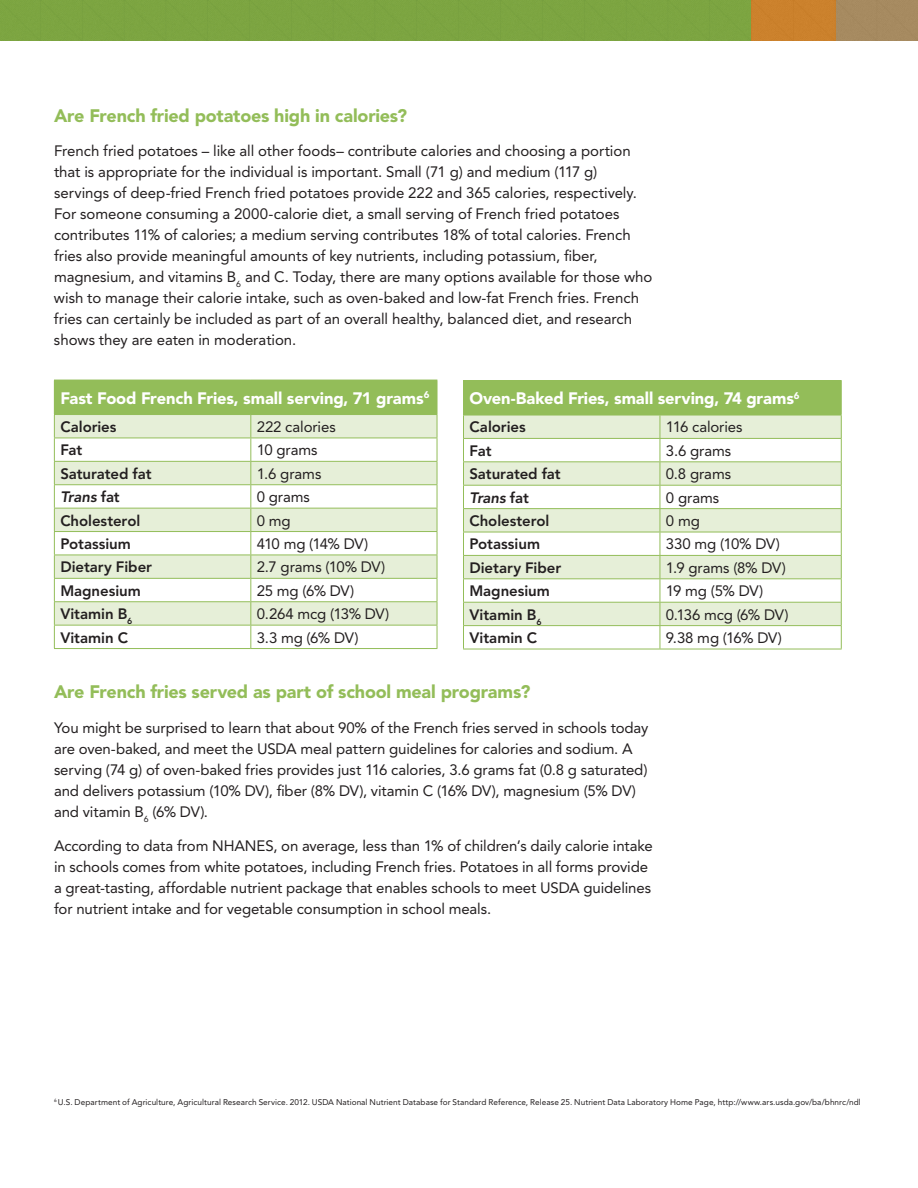
<style>
.page{position:relative;width:918px;height:1188px;background:#fff}
.page>*{position:absolute;margin:0;border:0;box-sizing:border-box;transform-origin:0 0}
.t1{font:900 18px "Avenir";letter-spacing:-.01em;color:#93bd59}
.t2{font:900 16.5px "Avenir";letter-spacing:-.01em;color:#fff}
.t3{font:15px/21px "Avenir";letter-spacing:-.005em;color:#231f20}
.t4{font:800 15px "Avenir";letter-spacing:-.005em;color:#231f20}
.t5{font:italic 800 15px "Avenir";letter-spacing:-.01em;color:#231f20}
.t6{font:8.25px "Avenir";letter-spacing:.005em;color:#231f20}
.s1{font-style:normal}
</style>
<div class="page">
<div style="left:0;top:0;width:751px;height:40px;background:#7ca541"></div>
<div style="left:835px;top:0;width:83px;height:40px;background:#a68a60"></div>
<div style="left:751px;top:0;width:84px;height:40px;background:#cb812c"></div>
<hr style="left:917px;top:0;width:1px;height:40px;background:#b3976d">
<div style="left:54px;top:380px;width:383px;height:35px;background:#93bd59"></div>
<div style="left:55px;top:415px;width:382px;height:23px;background:#e6efd8"></div>
<svg style="left:55px;top:439px;width:382px;height:209px"></svg>
<hr style="left:437px;top:380px;width:1px;height:34px;background:#93bd59">
<hr style="left:54px;top:438px;width:197px;height:1px;background:#93bd59">
<hr style="left:251px;top:438px;width:186px;height:1px;background:#93bd59">
<hr style="left:54px;top:461px;width:197px;height:1px;background:#93bd59">
<hr style="left:251px;top:461px;width:186px;height:1px;background:#93bd59">
<hr style="left:54px;top:484px;width:197px;height:1px;background:#93bd59">
<hr style="left:251px;top:484px;width:186px;height:1px;background:#93bd59">
<hr style="left:54px;top:508px;width:197px;height:1px;background:#93bd59">
<hr style="left:251px;top:508px;width:186px;height:1px;background:#93bd59">
<hr style="left:54px;top:531px;width:197px;height:1px;background:#93bd59">
<hr style="left:251px;top:531px;width:186px;height:1px;background:#93bd59">
<hr style="left:54px;top:555px;width:197px;height:1px;background:#93bd59">
<hr style="left:251px;top:555px;width:186px;height:1px;background:#93bd59">
<hr style="left:54px;top:578px;width:197px;height:1px;background:#93bd59">
<hr style="left:251px;top:578px;width:186px;height:1px;background:#93bd59">
<hr style="left:54px;top:601px;width:197px;height:1px;background:#93bd59">
<hr style="left:251px;top:601px;width:186px;height:1px;background:#93bd59">
<hr style="left:54px;top:625px;width:197px;height:1px;background:#93bd59">
<svg style="left:54px;top:415px;width:1px;height:233px"></svg>
<hr style="left:251px;top:625px;width:186px;height:1px;background:#93bd59">
<svg style="left:250px;top:415px;width:1px;height:233px"></svg>
<svg style="left:437px;top:415px;width:1px;height:233px"></svg>
<hr style="left:54px;top:648px;width:197px;height:1px;background:#93bd59">
<hr style="left:251px;top:648px;width:186px;height:1px;background:#93bd59">
<div style="left:464px;top:381px;width:377px;height:34px;background:#93bd59"></div>
<div style="left:464px;top:416px;width:377px;height:22px;background:#e6efd8"></div>
<svg style="left:464px;top:439px;width:377px;height:210px"></svg>
<hr style="left:463px;top:380px;width:197px;height:1px;background:#93bd59">
<hr style="left:463px;top:381px;width:1px;height:34px;background:#93bd59">
<hr style="left:660px;top:380px;width:182px;height:1px;background:#93bd59">
<hr style="left:841px;top:381px;width:1px;height:34px;background:#93bd59">
<hr style="left:463px;top:415px;width:197px;height:1px;background:#93bd59">
<hr style="left:660px;top:415px;width:182px;height:1px;background:#93bd59">
<hr style="left:463px;top:438px;width:197px;height:1px;background:#93bd59">
<hr style="left:660px;top:438px;width:182px;height:1px;background:#93bd59">
<hr style="left:463px;top:461px;width:197px;height:1px;background:#93bd59">
<hr style="left:660px;top:461px;width:182px;height:1px;background:#93bd59">
<hr style="left:463px;top:485px;width:197px;height:1px;background:#93bd59">
<hr style="left:660px;top:485px;width:182px;height:1px;background:#93bd59">
<hr style="left:463px;top:508px;width:197px;height:1px;background:#93bd59">
<hr style="left:660px;top:508px;width:182px;height:1px;background:#93bd59">
<hr style="left:463px;top:532px;width:197px;height:1px;background:#93bd59">
<hr style="left:660px;top:532px;width:182px;height:1px;background:#93bd59">
<hr style="left:463px;top:555px;width:197px;height:1px;background:#93bd59">
<hr style="left:660px;top:555px;width:182px;height:1px;background:#93bd59">
<hr style="left:463px;top:578px;width:197px;height:1px;background:#93bd59">
<hr style="left:660px;top:578px;width:182px;height:1px;background:#93bd59">
<hr style="left:463px;top:602px;width:197px;height:1px;background:#93bd59">
<hr style="left:660px;top:602px;width:182px;height:1px;background:#93bd59">
<hr style="left:463px;top:625px;width:197px;height:1px;background:#93bd59">
<svg style="left:463px;top:415px;width:1px;height:234px"></svg>
<hr style="left:660px;top:625px;width:182px;height:1px;background:#93bd59">
<svg style="left:660px;top:415px;width:1px;height:234px"></svg>
<svg style="left:841px;top:415px;width:1px;height:234px"></svg>
<hr style="left:463px;top:649px;width:197px;height:1px;background:#93bd59">
<hr style="left:660px;top:649px;width:182px;height:1px;background:#93bd59">
<p class="t1" style="left:54px;top:105px;width:355px">Are French fried potatoes high in calories?</p>
<p class="t3" style="left:54px;top:141px;width:600px">French fried potatoes – like all other foods– contribute calories and choosing a portion that is appropriate for the individual is important. Small (71 g) and medium (117 g) servings of deep-fried French fried potatoes provide 222 and 365 calories, respectively.<br>For someone consuming a 2000-calorie diet, a small serving of French fried potatoes contributes 11% of calories; a medium serving contributes 18% of total calories. French fries also provide meaningful amounts of key nutrients, including potassium, fiber, magnesium, and vitamins B<sub>6</sub> and C. Today, there are many options available for those who wish to manage their calorie intake, such as oven-baked and low-fat French fries. French fries can certainly be included as part of an overall healthy, balanced diet, and research shows they are eaten in moderation.</p>
<p class="t2" style="left:60px;top:388px;width:370px">Fast Food French Fries, small serving, 71 grams<sup>6</sup></p>
<p class="t4" style="left:60px;top:418px;width:58px">Calories</p>
<p class="t3" style="left:257px;top:416px;width:80px">222 calories</p>
<p class="t4" style="left:60px;top:441px;width:24px">Fat</p>
<p class="t3" style="left:257px;top:440px;width:62px">10 grams</p>
<p class="t4" style="left:60px;top:465px;width:93px">Saturated fat</p>
<p class="t3" style="left:257px;top:463px;width:66px">1.6 grams</p>
<p class="t5" style="left:60px;top:488px;width:61px">Trans <span class="s1">fat</span></p>
<p class="t3" style="left:257px;top:486px;width:55px">0 grams</p>
<p class="t4" style="left:60px;top:511px;width:81px">Cholesterol</p>
<p class="t3" style="left:257px;top:510px;width:35px">0 mg</p>
<p class="t4" style="left:60px;top:535px;width:72px">Potassium</p>
<p class="t3" style="left:257px;top:533px;width:113px">410 mg (14% DV)</p>
<p class="t4" style="left:60px;top:558px;width:93px">Dietary Fiber</p>
<p class="t3" style="left:257px;top:557px;width:130px">2.7 grams (10% DV)</p>
<p class="t4" style="left:60px;top:582px;width:82px">Magnesium</p>
<p class="t3" style="left:257px;top:580px;width:99px">25 mg (6% DV)</p>
<p class="t4" style="left:60px;top:605px;width:74px">Vitamin B<sub>6</sub></p>
<p class="t3" style="left:257px;top:603px;width:134px">0.264 mcg (13% DV)</p>
<p class="t4" style="left:60px;top:628px;width:69px">Vitamin C</p>
<p class="t3" style="left:257px;top:627px;width:103px">3.3 mg (6% DV)</p>
<p class="t1" style="left:54px;top:681px;width:478px">Are French fries served as part of school meal programs?</p>
<p class="t3" style="left:54px;top:717px;width:596px">You might be surprised to learn that about 90% of the French fries served in schools today are oven-baked, and meet the USDA meal pattern guidelines for calories and sodium. A serving (74 g) of oven-baked fries provides just 116 calories, 3.6 grams fat (0.8 g saturated) and delivers potassium (10% DV), fiber (8% DV), vitamin C (16% DV), magnesium (5% DV) and vitamin B<sub>6</sub> (6% DV).</p>
<p class="t3" style="left:54px;top:836px;width:600px">According to data from NHANES, on average, less than 1% of children’s daily calorie intake in schools comes from white potatoes, including French fries. Potatoes in all forms provide a great-tasting, affordable nutrient package that enables schools to meet USDA guidelines for nutrient intake and for vegetable consumption in school meals.</p>
<p class="t2" style="left:470px;top:388px;width:332px">Oven-Baked Fries, small serving, 74 grams<sup>6</sup></p>
<p class="t4" style="left:470px;top:418px;width:58px">Calories</p>
<p class="t3" style="left:666px;top:417px;width:78px">116 calories</p>
<p class="t4" style="left:470px;top:442px;width:24px">Fat</p>
<p class="t3" style="left:666px;top:440px;width:67px">3.6 grams</p>
<p class="t4" style="left:470px;top:465px;width:93px">Saturated fat</p>
<p class="t3" style="left:666px;top:464px;width:67px">0.8 grams</p>
<p class="t5" style="left:470px;top:489px;width:61px">Trans <span class="s1">fat</span></p>
<p class="t3" style="left:666px;top:487px;width:55px">0 grams</p>
<p class="t4" style="left:470px;top:512px;width:81px">Cholesterol</p>
<p class="t3" style="left:666px;top:510px;width:35px">0 mg</p>
<p class="t4" style="left:470px;top:535px;width:72px">Potassium</p>
<p class="t3" style="left:666px;top:534px;width:116px">330 mg (10% DV)</p>
<p class="t4" style="left:470px;top:559px;width:93px">Dietary Fiber</p>
<p class="t3" style="left:666px;top:557px;width:122px">1.9 grams (8% DV)</p>
<p class="t4" style="left:470px;top:582px;width:82px">Magnesium</p>
<p class="t3" style="left:666px;top:581px;width:99px">19 mg (5% DV)</p>
<p class="t4" style="left:470px;top:606px;width:74px">Vitamin B<sub>6</sub></p>
<p class="t3" style="left:666px;top:604px;width:124px">0.136 mcg (6% DV)</p>
<p class="t4" style="left:470px;top:629px;width:69px">Vitamin C</p>
<p class="t3" style="left:666px;top:627px;width:117px">9.38 mg (16% DV)</p>
<p class="t6" style="left:54px;top:1097px;width:808px"><sup>6</sup> U.S. Department of Agriculture, Agricultural Research Service. 2012. USDA National Nutrient Database for Standard Reference, Release 25. Nutrient Data Laboratory Home Page, http://www.ars.usda.gov/ba/bhnrc/ndl</p>
</div>
